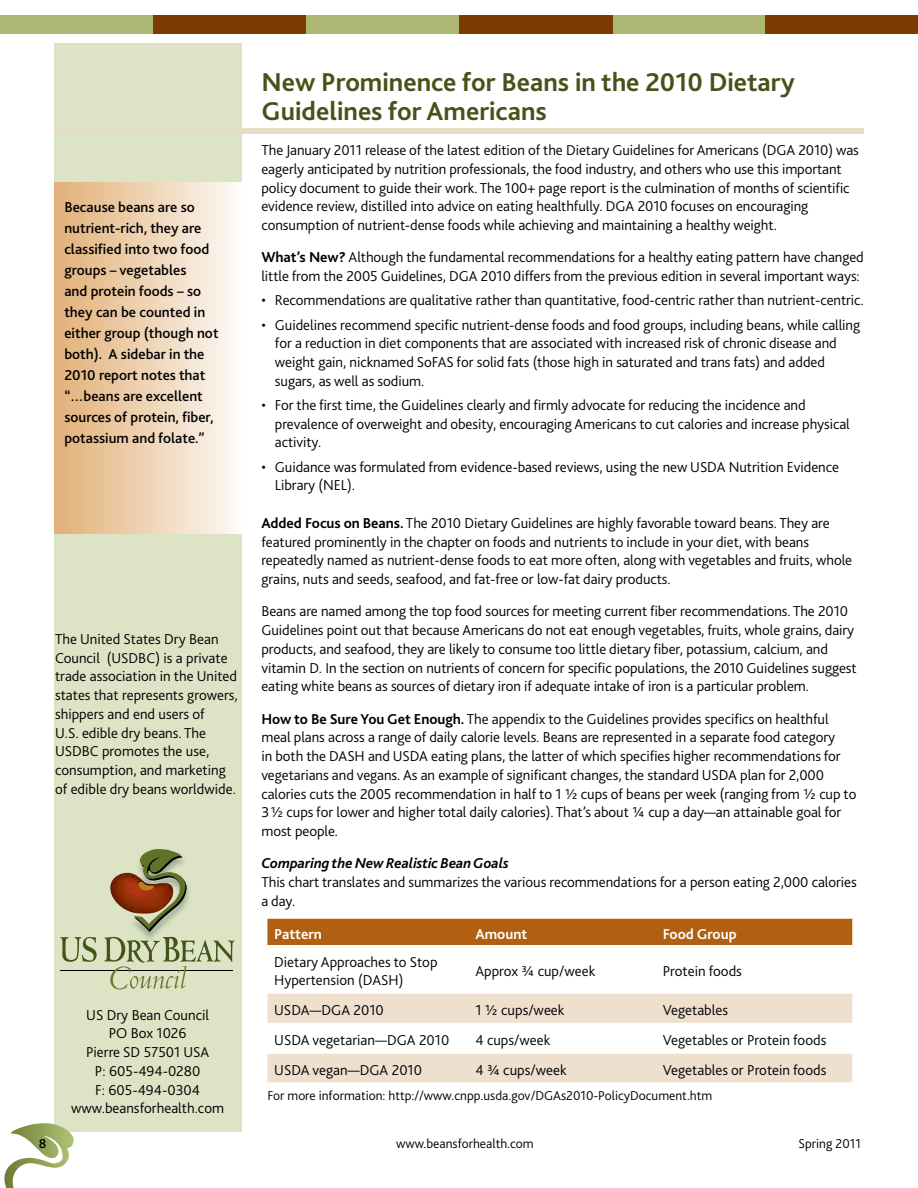
<style>
.page{position:relative;width:918px;height:1188px;background:#fff}
.page>*{position:absolute;margin:0;border:0;box-sizing:border-box;transform-origin:0 0}
.t1{font:700 27px/28.5px "Bliss 2";color:#455218}
.t2{font:300 15px/18.8px "Bliss 2";letter-spacing:-.005em;color:#000}
.t3{font:500 15px/21px "Bliss 2";color:#000}
.t4{font:italic 700 15px "Bliss 2";letter-spacing:-.005em;color:#000}
.t5{font:700 15px "Bliss 2";color:#fff}
.t6{font:300 13.5px "Bliss 2";color:#000}
.t7{font:500 13.5px "Bliss 2";color:#000}
.s1{font-weight:700}
</style>
<div class="page">
<div style="left:54px;top:43px;width:187px;height:1089px;background:#dce4c5"></div>
<svg style="left:4px;top:1123px;width:70px;height:65px"></svg>
<div style="left:0;top:15px;width:153px;height:19px;background:#adb774"></div>
<div style="left:153px;top:15px;width:154px;height:19px;background:#7c3b00"></div>
<div style="left:306px;top:15px;width:153px;height:19px;background:#adb774"></div>
<div style="left:612px;top:15px;width:153px;height:19px;background:#adb774"></div>
<div style="left:765px;top:15px;width:153px;height:19px;background:#7c3b00"></div>
<div style="left:459px;top:15px;width:154px;height:19px;background:#7c3b00"></div>
<svg style="left:60px;top:937px;width:37px;height:25px"></svg>
<hr style="left:60px;top:970px;width:173px;height:1px;background:#000">
<svg style="left:104px;top:849px;width:130px;height:141px"></svg>
<div style="left:54px;top:128px;width:809px;height:5px;background:#e4dec5"></div>
<div style="left:54px;top:183px;width:189px;height:350px;background:linear-gradient(to right,#e1b077,#fdfbf8)"></div>
<div style="left:267px;top:919px;width:585px;height:26px;background:#b06010"></div>
<svg style="left:267px;top:994px;width:585px;height:88px;fill:#efdfcf"></svg>
<p class="t3" style="left:64px;top:197px;width:156px">Because beans are so nutrient-rich, they are classified into two food groups – vegetables<br>and protein foods – so they can be counted in either group (though not both). A sidebar in the<br>2010 report notes that “…beans are excellent sources of protein, fiber, potassium and folate.”</p>
<p class="t2" style="left:55px;top:629px;width:184px">The United States Dry Bean<br>Council (USDBC) is a private trade association in the United states that represents growers, shippers and end users of<br>U.S. edible dry beans. The<br>USDBC promotes the use, consumption, and marketing of edible dry beans worldwide.</p>
<p class="t2" style="left:71px;top:1005px;width:154px;text-align:center">US Dry Bean Council<br>PO Box 1026<br>Pierre SD 57501 USA<br>P: 605-494-0280<br>F: 605-494-0304 www.beansforhealth.com</p>
<h1 class="t1" style="left:262px;top:67px;width:535px">New Prominence for Beans in the 2010 Dietary<br>Guidelines for Americans</h1>
<p class="t2" style="left:261px;top:141px;width:599px">The January 2011 release of the latest edition of the Dietary Guidelines for Americans (DGA 2010) was eagerly anticipated by nutrition professionals, the food industry, and others who use this important policy document to guide their work. The 100+ page report is the culmination of months of scientific evidence review, distilled into advice on eating healthfully. DGA 2010 focuses on encouraging consumption of nutrient-dense foods while achieving and maintaining a healthy weight.</p>
<p class="t2" style="left:261px;top:248px;width:604px"><span class="s1">What’s New?</span> Although the fundamental recommendations for a healthy eating pattern have changed little from the 2005 Guidelines, DGA 2010 differs from the previous edition in several important ways:</p>
<p class="t2" style="left:261px;top:291px;width:604px">• Recommendations are qualitative rather than quantitative, food-centric rather than nutrient-centric.</p>
<p class="t2" style="left:275px;top:315px;width:587px;text-indent:-14px">• Guidelines recommend specific nutrient-dense foods and food groups, including beans, while calling for a reduction in diet components that are associated with increased risk of chronic disease and weight gain, nicknamed SoFAS for solid fats (those high in saturated and trans fats) and added sugars, as well as sodium.</p>
<p class="t2" style="left:275px;top:395px;width:576px;text-indent:-14px">• For the first time, the Guidelines clearly and firmly advocate for reducing the incidence and prevalence of overweight and obesity, encouraging Americans to cut calories and increase physical activity.</p>
<p class="t2" style="left:275px;top:457px;width:566px;text-indent:-14px">• Guidance was formulated from evidence-based reviews, using the new USDA Nutrition Evidence<br>Library (NEL).</p>
<p class="t2" style="left:261px;top:513px;width:592px"><span class="s1">Added Focus on Beans.</span> The 2010 Dietary Guidelines are highly favorable toward beans. They are featured prominently in the chapter on foods and nutrients to include in your diet, with beans repeatedly named as nutrient-dense foods to eat more often, along with vegetables and fruits, whole grains, nuts and seeds, seafood, and fat-free or low-fat dairy products.</p>
<p class="t2" style="left:261px;top:602px;width:597px">Beans are named among the top food sources for meeting current fiber recommendations. The 2010<br>Guidelines point out that because Americans do not eat enough vegetables, fruits, whole grains, dairy products, and seafood, they are likely to consume too little dietary fiber, potassium, calcium, and vitamin D. In the section on nutrients of concern for specific populations, the 2010 Guidelines suggest eating white beans as sources of dietary iron if adequate intake of iron is a particular problem.</p>
<p class="t2" style="left:261px;top:709px;width:597px"><span class="s1">How to Be Sure You Get Enough.</span> The appendix to the Guidelines provides specifics on healthful meal plans across a range of daily calorie levels. Beans are represented in a separate food category<br>in both the DASH and USDA eating plans, the latter of which specifies higher recommendations for vegetarians and vegans. As an example of significant changes, the standard USDA plan for 2,000 calories cuts the 2005 recommendation in half to 1 ½ cups of beans per week (ranging from ½ cup to 3½ cups for lower and higher total daily calories). That’s about ¼ cup a day—an attainable goal for most people.</p>
<p class="t4" style="left:261px;top:854px;width:249px">Comparing the New Realistic Bean Goals</p>
<p class="t2" style="left:261px;top:873px;width:597px">This chart translates and summarizes the various recommendations for a person eating 2,000 calories a day.</p>
<p class="t5" style="left:274px;top:924px;width:49px">Pattern</p>
<p class="t5" style="left:475px;top:924px;width:53px">Amount</p>
<p class="t5" style="left:663px;top:924px;width:75px">Food Group</p>
<p class="t2" style="left:274px;top:952px;width:165px">Dietary Approaches to Stop<br>Hypertension (DASH)</p>
<p class="t2" style="left:475px;top:961px;width:121px">Approx ¾ cup/week</p>
<p class="t2" style="left:663px;top:961px;width:81px">Protein foods</p>
<p class="t2" style="left:274px;top:1000px;width:111px">USDA—DGA 2010</p>
<p class="t2" style="left:475px;top:1000px;width:91px">1 ½ cups/week</p>
<p class="t2" style="left:663px;top:1000px;width:67px">Vegetables</p>
<p class="t2" style="left:274px;top:1030px;width:177px">USDA vegetarian—DGA 2010</p>
<p class="t2" style="left:475px;top:1030px;width:76px">4 cups/week</p>
<p class="t2" style="left:663px;top:1030px;width:165px">Vegetables or Protein foods</p>
<p class="t2" style="left:274px;top:1060px;width:149px">USDA vegan—DGA 2010</p>
<p class="t2" style="left:475px;top:1060px;width:93px">4 ¾ cups/week</p>
<p class="t2" style="left:663px;top:1060px;width:165px">Vegetables or Protein foods</p>
<p class="t6" style="left:267px;top:1088px;width:446px">For more information: http://www.cnpp.usda.gov/DGAs2010-PolicyDocument.htm</p>
<p class="t7" style="left:39px;top:1135px;width:9px">8</p>
<p class="t6" style="left:396px;top:1135px;width:139px">www.beansforhealth.com</p>
<p class="t6" style="left:799px;top:1135px;width:64px">Spring 2011</p>
</div>
